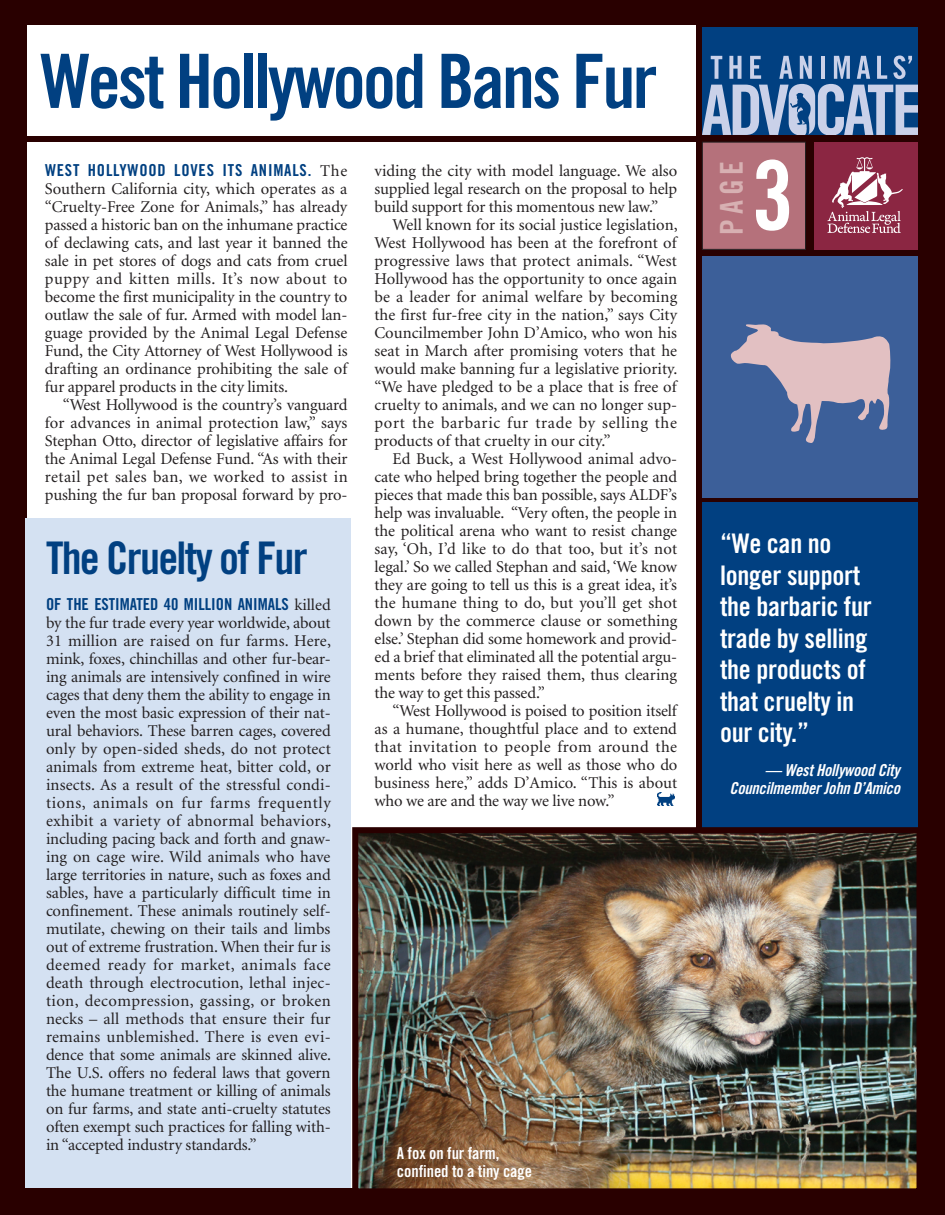
<style>
.page{position:relative;width:945px;height:1215px;background:#fff}
.page>*{position:absolute;margin:0;border:0;box-sizing:border-box;transform-origin:0 0}
.t1{font:96px "Trade Gothic LT Std Bd Cn 20";color:#fff}
.t2{font:75px "Trade Gothic LT Std Bd Cn 20";letter-spacing:-.04em;color:#014081}
.t3{font:45px "Trade Gothic LT Std Bd Cn 20";letter-spacing:-.04em;color:#014081}
.t4{font:31.5px "Trade Gothic LT Std Bd Cn 20";color:#d7b0b2}
.t5{font:27px/31.5px "Trade Gothic LT Std Bd Cn 20";letter-spacing:-.01em;color:#fff}
.t6{font:16.5px/18px "Minion";letter-spacing:-.01em;color:#231f20;text-align:justify}
.t7{font:16.5px "Trade Gothic LT Std Bd Cn 20";letter-spacing:.05em;color:#014081}
.t8{font:16.5px/18.6px "Trade Gothic LT Bold Cond Twenty Obl";letter-spacing:-.015em;color:#fff;text-align:right}
.t9{font:16.5px/18px "Trade Gothic LT Std Bd Cn 20";letter-spacing:-.005em;color:#fff}
.s1{font-family:"Minion";color:#231f20}
</style>
<div class="page">
<div style="left:0;top:0;width:14px;height:1215px;background:#290000"></div>
<hr style="left:14px;top:0;width:1px;height:1215px;background:#290000">
<div style="left:15px;top:0;width:930px;height:1215px;background:#290000"></div>
<div style="left:702px;top:142px;width:104px;height:107px;background:#b5717b"></div>
<div style="left:702px;top:142px;width:104px;height:108px;border:1px solid #231f20"></div>
<div style="left:814px;top:142px;width:104px;height:108px;background:#8b2642"></div>
<svg style="left:827px;top:157px;width:76px;height:76px"></svg>
<div style="left:702px;top:256px;width:216px;height:242px;background:#3c5f99"></div>
<svg style="left:730px;top:324px;width:161px;height:119px"></svg>
<div style="left:702px;top:503px;width:216px;height:430px;background:#014081"></div>
<div style="left:27px;top:142px;width:668px;height:1046px;background:#fff"></div>
<img style="left:657px;top:792px;width:18px;height:14px">
<div style="left:27px;top:26px;width:668px;height:110px;background:#fff"></div>
<div style="left:702px;top:27px;width:216px;height:108px;background:#014081"></div>
<svg style="left:711px;top:56px;width:11px;height:23px"></svg>
<svg style="left:729px;top:56px;width:13px;height:23px"></svg>
<svg style="left:750px;top:56px;width:11px;height:23px"></svg>
<svg style="left:779px;top:56px;width:14px;height:23px"></svg>
<svg style="left:800px;top:56px;width:12px;height:23px"></svg>
<div style="left:789px;top:84px;width:26px;height:51px;background:#cad1e9;border-radius:13px"></div>
<svg style="left:818px;top:56px;width:100px;height:79px"></svg>
<svg style="left:702px;top:85px;width:109px;height:50px"></svg>
<img style="left:359px;top:834px;width:556px;height:353px">
<div style="left:352px;top:827px;width:570px;height:367px;border:6px solid #290000"></div>
<div style="left:26px;top:519px;width:325px;height:669px;background:#d4e1f2"></div>
<h2 class="t2" style="left:40px;top:36px;width:619px">West Hollywood Bans Fur</h2>
<p class="t7" style="left:45px;top:160px;width:304px">West Hollywood loves its animals. <span class="s1">The</span></p>
<p class="t6" style="left:45px;top:180px;width:304px">Southern California city, which operates as a “Cruelty-Free Zone for Animals,” has already passed a historic ban on the inhumane practice of declawing cats, and last year it banned the sale in pet stores of dogs and cats from cruel puppy and kitten mills. It’s now about to become the first municipality in the country to outlaw the sale of fur. Armed with model lan&shy;guage provided by the Animal Legal Defense Fund, the City Attorney of West Hollywood is drafting an ordinance prohibiting the sale of fur apparel products in the city limits.</p>
<p class="t6" style="left:45px;top:396px;width:304px;text-indent:18px">“West Hollywood is the country’s vanguard for advances in animal protection law,” says Stephan Otto, director of legislative affairs for the Animal Legal Defense Fund. “As with their retail pet sales ban, we worked to assist in pushing the fur ban proposal forward by pro-</p>
<h3 class="t3" style="left:46px;top:531px;width:263px">The Cruelty of Fur</h3>
<p class="t7" style="left:46px;top:594px;width:145px">Of the estimated 40 milli</p>
<p class="t7" style="left:216px;top:594px;width:116px">on animals <span class="s1">killed</span></p>
<p class="t6" style="left:46px;top:615px;width:287px">by the fur trade every year worldwide, about 31 million are raised on fur farms. Here, mink, foxes, chinchillas and other fur-bear&shy;ing animals are intensively confined in wire cages that deny them the ability to engage in even the most basic expression of their nat&shy;ural behaviors. These barren cages, covered only by open-sided sheds, do not protect animals from extreme heat, bitter cold, or insects. As a result of the stressful condi&shy;tions, animals on fur farms frequently exhibit a variety of abnormal behaviors, including pacing back and forth and gnaw&shy;ing on cage wire. Wild animals who have large territories in nature, such as foxes and sables, have a particularly difficult time in confinement. These animals routinely self&shy;mutilate, chewing on their tails and limbs out of extreme frustration. When their fur is deemed ready for market, animals face death through electrocution, lethal injec&shy;tion, decompression, gassing, or broken necks – all methods that ensure their fur remains unblemished. There is even evi&shy;dence that some animals are skinned alive.<br>The U.S. offers no federal laws that govern the humane treatment or killing of animals on fur farms, and state anti-cruelty statutes often exempt such practices for falling with&shy;in “accepted industry standards.”</p>
<p class="t6" style="left:375px;top:162px;width:304px">viding the city with model language. We also supplied legal research on the proposal to help build support for this momentous new law.”</p>
<p class="t6" style="left:375px;top:216px;width:305px;text-indent:18px">Well known for its social justice legislation, West Hollywood has been at the forefront of progressive laws that protect animals. “West Hollywood has the opportunity to once again be a leader for animal welfare by becoming the first fur-free city in the nation,” says City Councilmember John D’Amico, who won his seat in March after promising voters that he would make banning fur a legislative priority. “We have pledged to be a place that is free of cruelty to animals, and we can no longer sup&shy;port the barbaric fur trade by selling the products of that cruelty in our city.”</p>
<p class="t6" style="left:375px;top:450px;width:304px;text-indent:18px">Ed Buck, a West Hollywood animal advo&shy;cate who helped bring together the people and pieces that made this ban possible, says ALDF’s help was invaluable. “Very often, the people in the political arena who want to resist change say, ‘Oh, I’d like to do that too, but it’s not legal.’ So we called Stephan and said, ‘We know they are going to tell us this is a great idea, it’s the humane thing to do, but you’ll get shot down by the commerce clause or something else.’ Stephan did some homework and provid&shy;ed a brief that eliminated all the potential argu&shy;ments before they raised them, thus clearing the way to get this passed.”</p>
<p class="t6" style="left:375px;top:702px;width:304px;text-indent:18px">“West Hollywood is poised to position itself as a humane, thoughtful place and to extend that invitation to people from around the world who visit here as well as those who do business here,” adds D’Amico. “This is about who we are and the way we live now.”</p>
<p class="t9" style="left:397px;top:1144px;width:137px">A fox on fur farm, confined to a tiny cage</p>
<h3 class="t4" style="left:712px;top:235px;width:72px;rotate:-90deg">PAGE</h3>
<h1 class="t1" style="left:752px;top:137px;width:44px">3</h1>
<h3 class="t5" style="left:720px;top:527px;width:153px">“We can no longer support the barbaric fur trade by selling the products of that cruelty in our city.”</h3>
<p class="t8" style="left:729px;top:760px;width:172px">— West Hollywood City<br>Councilmember John D’Amico</p>
</div>
